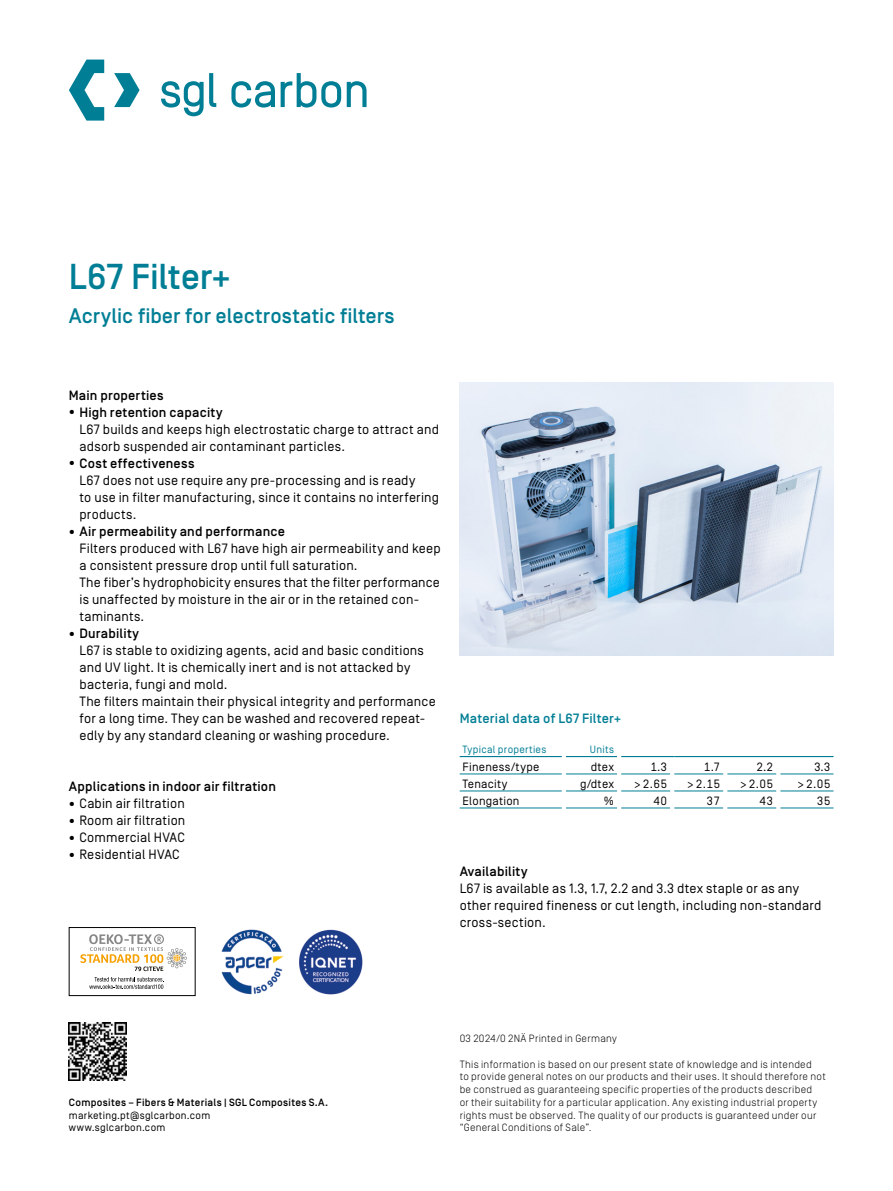
<style>
.page{position:relative;width:893px;height:1191px;background:#fff}
.page>*{position:absolute;margin:0;border:0;box-sizing:border-box;transform-origin:0 0}
._00_Headline{font:500 36px "Simplon Norm";letter-spacing:-.005em;color:#007e95}
._01_Subline{font:500 21px "Simplon Norm";color:#007e95}
._10b_Copy_oA{font:13.5px/17px "Simplon Norm";letter-spacing:.015em;color:#000}
._10b_Copy_oA-2{font:500 13.5px "Simplon Norm";letter-spacing:.015em;color:#000}
._20_Tabellenhead{font:500 13.5px "Simplon Norm";letter-spacing:.015em;color:#007e95}
._10a_Copy{font:500 13.5px "Simplon Norm";letter-spacing:.015em;color:#000}
._22c_Tabfuß_rechts_Zahlen{font:12px "Simplon Norm";letter-spacing:.025em;color:#000}
._22a_Tabfuß_links{font:12px "Simplon Norm";letter-spacing:.02em;color:#000}
._15a_Kleintext_Light{font:300 10.5px/12.8px "Simplon Norm";letter-spacing:.025em;color:#000}
._15b_Kleintext_Regular{font:500 10.5px "Simplon Norm";letter-spacing:.025em;color:#000}
._15b_Kleintext_Regular-2{font:10.5px "Simplon Norm";letter-spacing:.025em;color:#000}
._21a_Tabkopf_Regular_links{font:10.5px "Simplon Norm";letter-spacing:.025em;color:#007e95}
._21b_Tabkopf_Regular_rechts{font:10.5px "Simplon Norm";letter-spacing:.03em;color:#007e95}
.s1{font-weight:500}
</style>
<div class="page">
<img style="left:460px;top:383px;width:373px;height:272px">
<svg style="left:89px;top:977px;width:75px;height:12px"></svg>
<svg style="left:80px;top:934px;width:107px;height:37px"></svg>
<div style="left:69px;top:927px;width:126px;height:68px;border:1px solid #000"></div>
<img style="left:221px;top:929px;width:142px;height:66px">
<svg style="left:69px;top:60px;width:298px;height:61px"></svg>
<hr style="left:460px;top:756px;width:102px;height:1px;background:#007e95">
<hr style="left:566px;top:756px;width:51px;height:1px;background:#007e95">
<hr style="left:621px;top:756px;width:53px;height:1px;background:#007e95">
<hr style="left:674px;top:756px;width:159px;height:1px;background:#007e95">
<hr style="left:460px;top:773px;width:102px;height:1px;background:#007e95">
<hr style="left:566px;top:773px;width:51px;height:1px;background:#007e95">
<hr style="left:621px;top:773px;width:49px;height:1px;background:#007e95">
<hr style="left:674px;top:773px;width:49px;height:1px;background:#007e95">
<hr style="left:727px;top:773px;width:49px;height:1px;background:#007e95">
<hr style="left:780px;top:773px;width:53px;height:1px;background:#007e95">
<hr style="left:460px;top:790px;width:102px;height:1px;background:#007e95">
<hr style="left:566px;top:790px;width:51px;height:1px;background:#007e95">
<hr style="left:621px;top:790px;width:49px;height:1px;background:#007e95">
<hr style="left:674px;top:790px;width:49px;height:1px;background:#007e95">
<hr style="left:727px;top:790px;width:49px;height:1px;background:#007e95">
<hr style="left:780px;top:790px;width:53px;height:1px;background:#007e95">
<hr style="left:460px;top:807px;width:102px;height:1px;background:#007e95">
<hr style="left:566px;top:807px;width:51px;height:1px;background:#007e95">
<hr style="left:621px;top:807px;width:49px;height:1px;background:#007e95">
<hr style="left:674px;top:807px;width:49px;height:1px;background:#007e95">
<hr style="left:727px;top:807px;width:49px;height:1px;background:#007e95">
<hr style="left:780px;top:807px;width:53px;height:1px;background:#007e95">
<img style="left:69px;top:1023px;width:57px;height:57px">
<p class="_00_Headline" style="left:69px;top:257px;width:164px">L67 Filter+</p>
<p class="_01_Subline" style="left:69px;top:304px;width:327px">Acrylic fiber for electrostatic filters</p>
<p class="_10a_Copy" style="left:69px;top:388px;width:96px">Main properties</p>
<p class="_10b_Copy_oA" style="left:80px;top:404px;width:361px;text-indent:-11px"><sup>●</sup> <span class="s1">High retention capacity<br></span>L67 builds and keeps high electrostatic charge to attract and adsorb suspended air contaminant particles.</p>
<p class="_10b_Copy_oA" style="left:80px;top:455px;width:361px;text-indent:-11px"><sup>●</sup> <span class="s1">Cost effectiveness<br></span>L67 does not use require any pre-processing and is ready<br>to use in filter manufacturing, since it contains no interfering products.</p>
<p class="_10b_Copy_oA" style="left:80px;top:523px;width:363px;text-indent:-11px"><sup>●</sup> <span class="s1">Air permeability and performance<br></span>Filters produced with L67 have high air permeability and keep a consistent pressure drop until full saturation.<br>The fiber’s hydrophobicity ensures that the filter performance is unaffected by moisture in the air or in the retained con&shy;taminants.</p>
<p class="_10b_Copy_oA" style="left:80px;top:625px;width:358px;text-indent:-11px"><sup>●</sup> <span class="s1">Durability<br></span>L67 is stable to oxidizing agents, acid and basic conditions and UV light. It is chemically inert and is not attacked by bacteria, fungi and mold.<br>The filters maintain their physical integrity and performance for a long time. They can be washed and recovered repeat&shy;edly by any standard cleaning or washing procedure.</p>
<p class="_10b_Copy_oA-2" style="left:69px;top:779px;width:209px">Applications in indoor air filtration</p>
<p class="_10b_Copy_oA" style="left:69px;top:795px;width:117px"><sup>●</sup> Cabin air filtration</p>
<p class="_10b_Copy_oA" style="left:69px;top:812px;width:118px"><sup>●</sup> Room air filtration</p>
<p class="_10b_Copy_oA" style="left:69px;top:829px;width:118px"><sup>●</sup> Commercial HVAC</p>
<p class="_10b_Copy_oA" style="left:69px;top:846px;width:112px"><sup>●</sup> Residential HVAC</p>
<p class="_20_Tabellenhead" style="left:460px;top:711px;width:163px">Material data of L67 Filter+</p>
<p class="_21a_Tabkopf_Regular_links" style="left:463px;top:744px;width:85px">Typical properties</p>
<p class="_21b_Tabkopf_Regular_rechts" style="left:590px;top:744px;width:26px">Units</p>
<p class="_22a_Tabfuß_links" style="left:463px;top:760px;width:78px">Fineness/type</p>
<p class="_22c_Tabfuß_rechts_Zahlen" style="left:591px;top:760px;width:25px">dtex</p>
<p class="_22c_Tabfuß_rechts_Zahlen" style="left:650px;top:760px;width:18px">1.3</p>
<p class="_22c_Tabfuß_rechts_Zahlen" style="left:704px;top:760px;width:18px">1.7</p>
<p class="_22c_Tabfuß_rechts_Zahlen" style="left:757px;top:760px;width:18px">2.2</p>
<p class="_22c_Tabfuß_rechts_Zahlen" style="left:814px;top:760px;width:18px">3.3</p>
<p class="_22a_Tabfuß_links" style="left:463px;top:777px;width:46px">Tenacity</p>
<p class="_22c_Tabfuß_rechts_Zahlen" style="left:580px;top:777px;width:35px">g/dtex</p>
<p class="_22c_Tabfuß_rechts_Zahlen" style="left:634px;top:777px;width:35px">&gt; 2.65</p>
<p class="_22c_Tabfuß_rechts_Zahlen" style="left:687px;top:777px;width:35px">&gt; 2.15</p>
<p class="_22c_Tabfuß_rechts_Zahlen" style="left:740px;top:777px;width:35px">&gt; 2.05</p>
<p class="_22c_Tabfuß_rechts_Zahlen" style="left:797px;top:777px;width:35px">&gt; 2.05</p>
<p class="_22a_Tabfuß_links" style="left:463px;top:794px;width:58px">Elongation</p>
<p class="_22c_Tabfuß_rechts_Zahlen" style="left:604px;top:794px;width:12px">%</p>
<p class="_22c_Tabfuß_rechts_Zahlen" style="left:653px;top:794px;width:15px">40</p>
<p class="_22c_Tabfuß_rechts_Zahlen" style="left:706px;top:794px;width:15px">37</p>
<p class="_22c_Tabfuß_rechts_Zahlen" style="left:759px;top:794px;width:15px">43</p>
<p class="_22c_Tabfuß_rechts_Zahlen" style="left:817px;top:794px;width:15px">35</p>
<p class="_10b_Copy_oA" style="left:460px;top:863px;width:363px"><span class="s1">Availability<br></span>L67 is available as 1.3, 1.7, 2.2 and 3.3 dtex staple or as any other required fineness or cut length, including non-standard cross-section.</p>
<p class="_15b_Kleintext_Regular" style="left:69px;top:1096px;width:261px">Composites – Fibers &amp; Materials | SGL Composites S.A.</p>
<p class="_15b_Kleintext_Regular-2" style="left:69px;top:1109px;width:143px">marketing.pt@sglcarbon.com</p>
<p class="_15b_Kleintext_Regular-2" style="left:69px;top:1122px;width:98px">www.sglcarbon.com</p>
<p class="_15a_Kleintext_Light" style="left:460px;top:1032px;width:159px">03 2024/0 2NÄ Printed in Germany</p>
<p class="_15a_Kleintext_Light" style="left:460px;top:1057px;width:368px">This information is based on our present state of knowledge and is intended<br>to provide general notes on our products and their uses. It should therefore not be construed as guaranteeing specific properties of the products described<br>or their suitability for a particular application. Any existing industrial property rights must be observed. The quality of our products is guaranteed under our “General Conditions of Sale”.</p>
</div>
